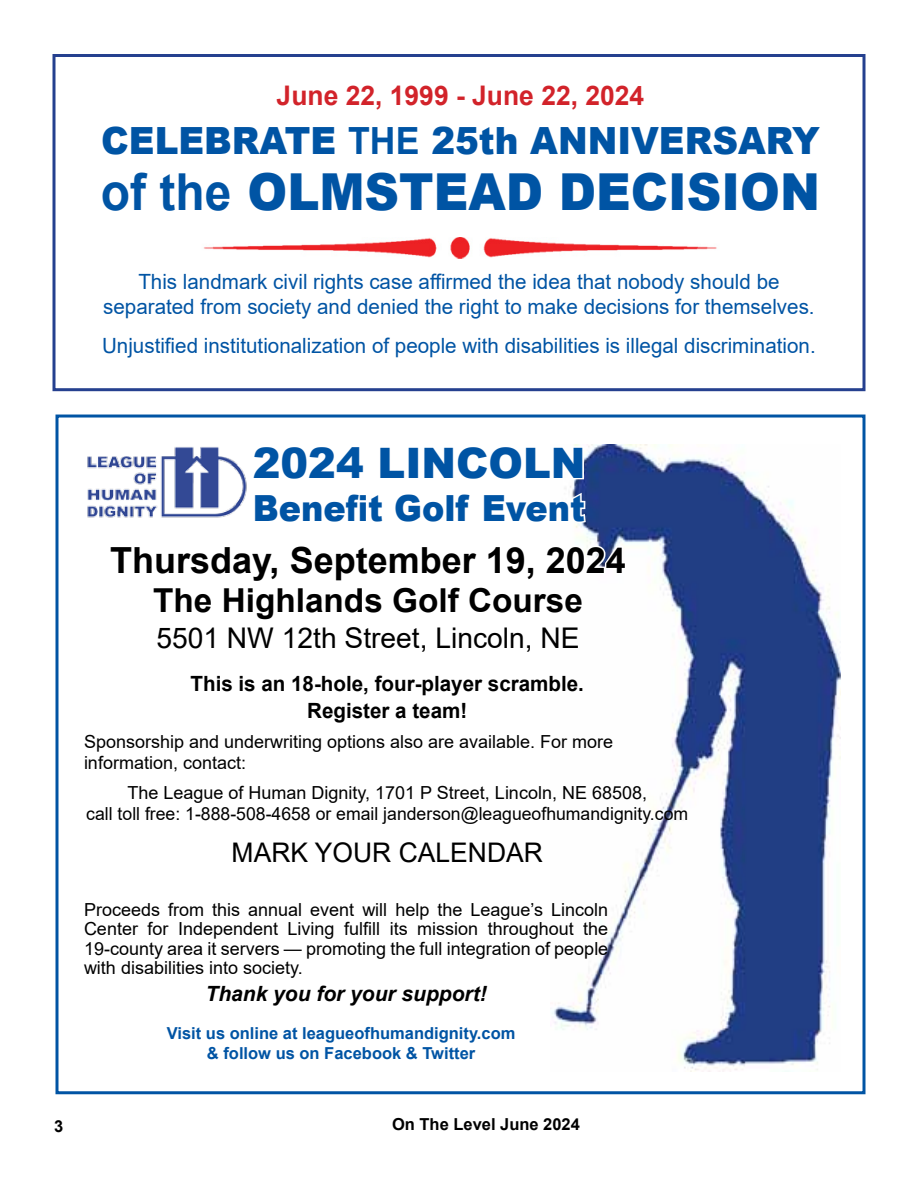
<style>
.page{position:relative;width:918px;height:1188px;background:#fff}
.page>*{position:absolute;margin:0;border:0;box-sizing:border-box;transform-origin:0 0}
.t1{font:900 51px "Arial";color:#0054a4;scale:.94 1}
.t2{font:900 42px "Arial";color:#0054a4}
.t3{font:900 37.5px "Arial";color:#0054a4;scale:.95 1}
.t4{font:700 36px "Arial";color:#000}
.t5{font:900 36px "Arial";color:#0054a4;scale:.93 1}
.t6{font:700 33px "Arial";color:#000}
.t7{font:28.5px "Arial";color:#000}
.t8{font:700 27px "Arial";color:#d2232a}
.t9{font:27px "Arial";color:#000}
.t10{font:21px/25.2px "Arial";color:#0054a4;text-align:center}
.t11{font:700 21px/27px "Arial";color:#000;text-align:center}
.t12{font:italic 700 21px "Arial";color:#000}
.t13{font:18px/19.5px "Arial";color:#000;text-align:justify}
.t14{font:700 16.5px/19.8px "Arial";color:#0054a4;text-align:center}
.t15{font:700 16.5px "Arial";color:#000}
.s1{font-weight:700}
</style>
<div class="page">
<img style="left:552px;top:445px;width:289px;height:627px">
<svg style="left:552px;top:544px;width:76px;height:33px"></svg>
<div style="left:56px;top:415px;width:810px;height:679px;border:3px solid #0054a4"></div>
<svg style="left:552px;top:444px;width:33px;height:38px"></svg>
<svg style="left:552px;top:490px;width:35px;height:35px"></svg>
<img style="left:87px;top:447px;width:160px;height:71px">
<div style="left:52px;top:54px;width:814px;height:337px;border:3px solid #25408f"></div>
<img style="left:203px;top:238px;width:514px;height:21px">
<h3 class="t8" style="left:277px;top:76px;width:369px">June 22, 1999 - June 22, 2024</h3>
<h3 class="t3" style="left:101px;top:114px;width:758px">CELEBRATE <span class="s1">THE</span> 25th ANNIVERSARY</h3>
<h1 class="t1" style="left:101px;top:155px;width:766px"><span class="s1">of the</span> OLMSTEAD DECISION</h1>
<p class="t10" style="left:103px;top:269px;width:713px">This landmark civil rights case affirmed the idea that nobody should be separated from society and denied the right to make decisions for themselves.</p>
<p class="t10" style="left:102px;top:333px;width:715px">Unjustified institutionalization of people with disabilities is illegal discrimination.</p>
<h2 class="t2" style="left:253px;top:432px;width:334px">2024 LINCOLN</h2>
<h3 class="t5" style="left:253px;top:482px;width:359px">Benefit Golf Event</h3>
<h3 class="t4" style="left:110px;top:535px;width:517px">Thursday, September 19, 2024</h3>
<h3 class="t6" style="left:153px;top:577px;width:431px">The Highlands Golf Course</h3>
<h3 class="t7" style="left:156px;top:618px;width:425px">5501 NW 12th Street, Lincoln, NE</h3>
<p class="t11" style="left:191px;top:670px;width:395px">This is an 18-hole, four-player scramble.<br>Register a team!</p>
<p class="t13" style="left:84px;top:731px;width:531px;line-height:21px">Sponsorship and underwriting options also are available. For more information, contact:</p>
<p class="t13" style="left:86px;top:782px;width:603px;line-height:21px;text-align:center">The League of Human Dignity, 1701 P Street, Lincoln, NE 68508,<br>call toll free: 1-888-508-4658 or email janderson@leagueofhumandignity.com</p>
<h3 class="t9" style="left:232px;top:834px;width:313px">MARK YOUR CALENDAR</h3>
<p class="t13" style="left:84px;top:899px;width:526px">Proceeds from this annual event will help the League’s Lincoln Center for Independent Living fulfill its mission throughout the 19-county area it servers — promoting the full integration of people with disabilities into society.</p>
<p class="t12" style="left:206px;top:980px;width:283px">Thank you for your support!</p>
<p class="t14" style="left:167px;top:1023px;width:350px">Visit us online at leagueofhumandignity.com &amp; follow us on Facebook &amp; Twitter</p>
<p class="t15" style="left:54px;top:1114px;width:11px">3</p>
<p class="t15" style="left:392px;top:1113px;width:190px">On The Level June 2024</p>
</div>
